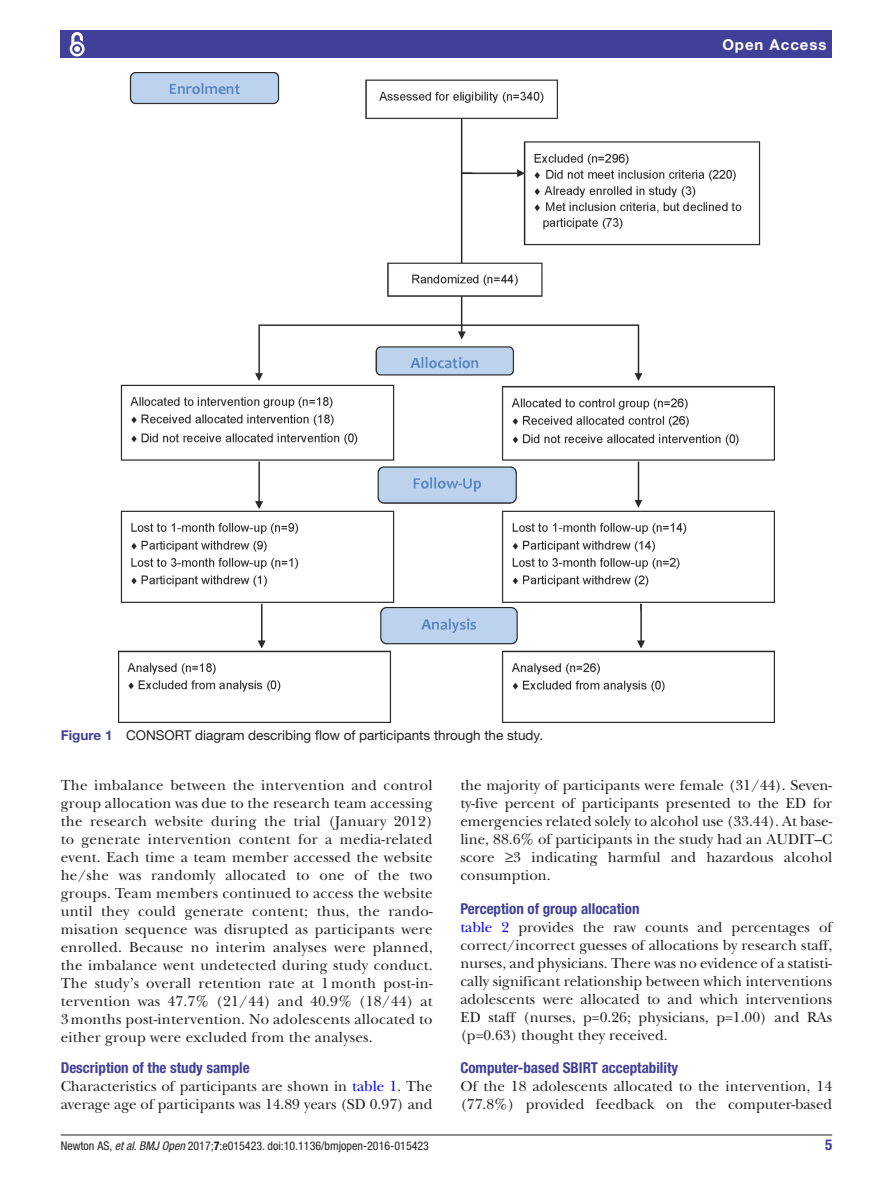
<style>
.page{position:relative;width:893px;height:1191px;background:#fff}
.page>*{position:absolute;margin:0;border:0;box-sizing:border-box;transform-origin:0 0}
.t1{font:15px/18px "New Baskerville";color:#231f20;text-align:justify}
.t2{font:700 condensed 15px "Helvetica Neue LT Std";color:#414099}
.t3{font:700 15px "Helvetica Neue LT Std";letter-spacing:.065em;color:#fff}
.t4{font:13.5px "Helvetica Neue LT Std";color:#231f20}
.t5{font:condensed 12px "Helvetica Neue LT Std";color:#231f20}
.s1{font-weight:700;color:#414099}
.s2{color:#00f}
.s3{font-style:italic}
.s4{font-weight:700}
</style>
<div class="page">
<hr style="left:61px;top:1134px;width:771px;height:1px;background:#231f20">
<div style="left:61px;top:31px;width:771px;height:27px;background:#414099"></div>
<svg style="left:69px;top:32px;width:16px;height:25px"></svg>
<img style="left:119px;top:73px;width:655px;height:649px">
<p class="t3" style="left:722px;top:35px;width:106px">Open Access</p>
<p class="t4" style="left:61px;top:727px;width:484px"><span class="s1">Figure 1</span> CONSORT diagram describing flow of participants through the study.</p>
<p class="t1" style="left:61px;top:776px;width:373px">The imbalance between the intervention and control group allocation was due to the research team accessing the research website during the trial (January 2012) to generate intervention content for a media-related event. Each time a team member accessed the website he/she was randomly allocated to one of the two groups. Team members continued to access the website until they could generate content; thus, the rando&shy;misation sequence was disrupted as participants were enrolled. Because no interim analyses were planned, the imbalance went undetected during study conduct.<br>The study’s overall retention rate at 1 month post-in&shy;tervention was 47.7% (21/44) and 40.9% (18/44) at 3 months post-intervention. No adolescents allocated to either group were excluded from the analyses.</p>
<p class="t2" style="left:61px;top:1059px;width:190px">Description of the study sample</p>
<p class="t1" style="left:61px;top:1077px;width:373px">Characteristics of participants are shown in <span class="s2">table 1</span>. The average age of participants was 14.89 years (SD 0.97) and</p>
<p class="t1" style="left:460px;top:776px;width:373px">the majority of participants were female (31/44). Seven&shy;ty-five percent of participants presented to the ED for emergencies related solely to alcohol use (33.44). At base&shy;line, 88.6% of participants in the study had an AUDIT–C score ≥3 indicating harmful and hazardous alcohol consumption.</p>
<p class="t2" style="left:460px;top:899px;width:181px">Perception of group allocation</p>
<p class="t1" style="left:460px;top:917px;width:373px"><span class="s2">table 2</span> provides the raw counts and percentages of correct/incorrect guesses of allocations by research staff, nurses, and physicians. There was no evidence of a statisti&shy;cally significant relationship between which interventions adolescents were allocated to and which interventions ED staff (nurses, p=0.26; physicians, p=1.00) and RAs (p=0.63) thought they received.</p>
<p class="t2" style="left:460px;top:1059px;width:219px">Computer-based SB IRT acceptability</p>
<p class="t1" style="left:460px;top:1077px;width:373px">Of the 18 adolescents allocated to the intervention, 14 (77.8%) provided feedback on the computer-based</p>
<p class="t5" style="left:61px;top:1138px;width:370px">Newton AS, <span class="s3">et al</span>. <span class="s3">BMJ Open</span> 2017;<span class="s4">7</span>:e015423. doi:10.1136/bmjopen-2016-015423</p>
<p class="t2" style="left:825px;top:1135px;width:9px">5</p>
</div>
